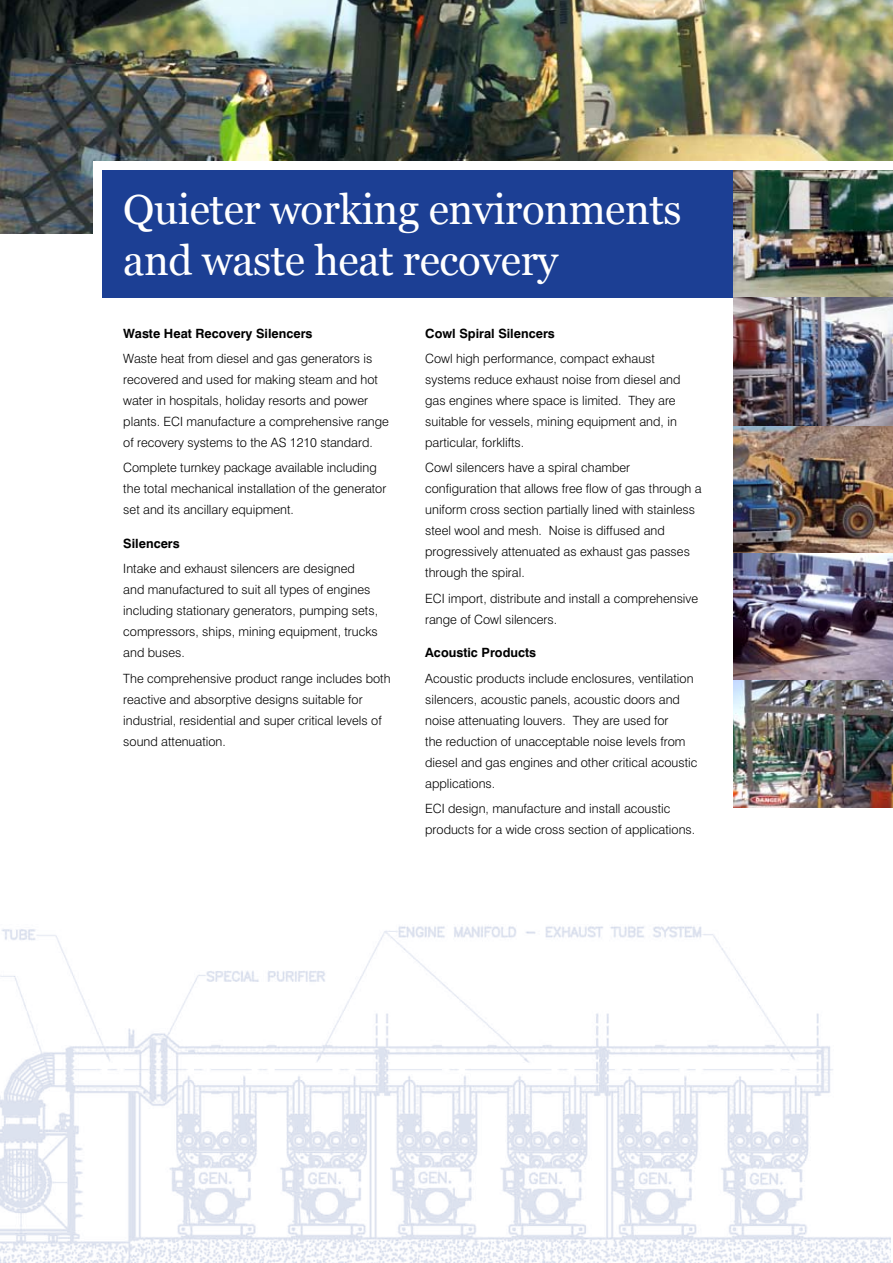
<style>
.page{position:relative;width:893px;height:1263px;background:#fff}
.page>*{position:absolute;margin:0;border:0;box-sizing:border-box;transform-origin:0 0}
.t1{font:42px/51px "Georgia";letter-spacing:-.01em;color:#fff}
.t2{font:300 12.75px/21px "Swiss 721 BT";color:#000}
.t3{font:700 12.75px "Swiss 721 BT";color:#000}
</style>
<div class="page">
<img style="left:0;top:926px;width:891px;height:337px">
<img style="left:0;top:0;width:893px;height:234px">
<div style="left:94px;top:162px;width:799px;height:136px;background:#fff"></div>
<div style="left:102px;top:170px;width:791px;height:128px;background:#1c3f94"></div>
<img style="left:733px;top:170px;width:160px;height:638px">
<h1 class="t1" style="left:123px;top:184px;width:560px">Quieter working environments and waste heat recovery</h1>
<p class="t3" style="left:123px;top:325px;width:191px">Waste Heat Recovery Silencers</p>
<p class="t2" style="left:123px;top:348px;width:267px">Waste heat from diesel and gas generators is recovered and used for making steam and hot water in hospitals, holiday resorts and power plants. ECI manufacture a comprehensive range of recovery systems to the AS 1210 standard.</p>
<p class="t2" style="left:123px;top:457px;width:265px">Complete turnkey package available including the total mechanical installation of the generator set and its ancillary equipment.</p>
<p class="t3" style="left:123px;top:536px;width:58px">Silencers</p>
<p class="t2" style="left:123px;top:558px;width:256px">Intake and exhaust silencers are designed and manufactured to suit all types of engines including stationary generators, pumping sets, compressors, ships, mining equipment, trucks and buses.</p>
<p class="t2" style="left:123px;top:667px;width:269px">The comprehensive product range includes both reactive and absorptive designs suitable for industrial, residential and super critical levels of sound attenuation.</p>
<p class="t3" style="left:425px;top:325px;width:131px">Cowl Spiral Silencers</p>
<p class="t2" style="left:425px;top:348px;width:257px">Cowl high performance, compact exhaust systems reduce exhaust noise from diesel and gas engines where space is limited. They are suitable for vessels, mining equipment and, in particular, forklifts.</p>
<p class="t2" style="left:425px;top:457px;width:278px">Cowl silencers have a spiral chamber configuration that allows free flow of gas through a uniform cross section partially lined with stainless steel wool and mesh. Noise is diffused and progressively attenuated as exhaust gas passes through the spiral.</p>
<p class="t2" style="left:425px;top:587px;width:274px">ECI import, distribute and install a comprehensive range of Cowl silencers.</p>
<p class="t3" style="left:425px;top:645px;width:112px">Acoustic Products</p>
<p class="t2" style="left:425px;top:667px;width:274px">Acoustic products include enclosures, ventilation silencers, acoustic panels, acoustic doors and noise attenuating louvers. They are used for<br>the reduction of unacceptable noise levels from diesel and gas engines and other critical acoustic applications.</p>
<p class="t2" style="left:425px;top:798px;width:271px">ECI design, manufacture and install acoustic products for a wide cross section of applications.</p>
</div>
